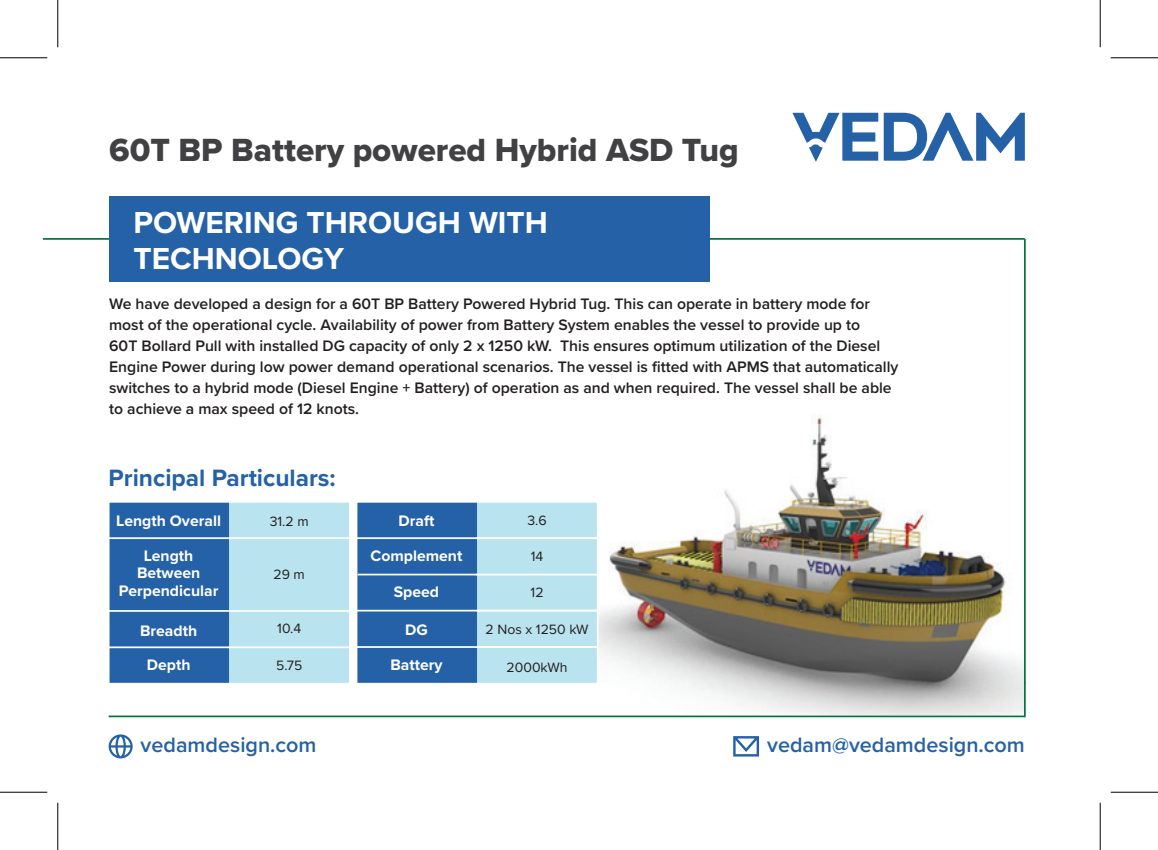
<style>
.page{position:relative;width:1158px;height:850px;background:#fff}
.page>*{position:absolute;margin:0;border:0;box-sizing:border-box;transform-origin:0 0}
.t1{font:33.25px "Proxima Nova Extrabld";color:#414042}
.t2{font:700 31.5px/35.5px "Proxima Nova";color:#fff}
.t3{font:700 24.5px "Proxima Nova";color:#2461a7}
.t4{font:600 21.53px "Proxima Nova";color:#2461a7}
.t5{font:600 15.75px/21px "Proxima Nova";color:#231f20}
.t6{font:700 15.75px/17.5px "Proxima Nova";color:#fff;text-align:center}
.t7{font:14px "Proxima Nova";color:#231f20}
</style>
<div class="page">
<svg style="left:792px;top:113px;width:232px;height:48px"></svg>
<img style="left:599px;top:417px;width:424px;height:263px">
<hr style="left:1023px;top:239px;width:2px;height:444px;background:#0f7147">
<hr style="left:43px;top:238px;width:981px;height:2px;background:#0f7147">
<svg style="left:108px;top:680px;width:918px;height:38px"></svg>
<div style="left:228px;top:502px;width:122px;height:181px;background:#b9e3ef"></div>
<div style="left:476px;top:502px;width:122px;height:181px;background:#b9e3ef"></div>
<div style="left:109px;top:502px;width:119px;height:181px;background:#2461a7"></div>
<div style="left:356px;top:502px;width:120px;height:181px;background:#2461a7"></div>
<div style="left:108px;top:501px;width:242px;height:183px;border:2px solid #fff"></div>
<hr style="left:107px;top:537px;width:121px;height:2px;background:#fff">
<hr style="left:107px;top:610px;width:121px;height:2px;background:#fff">
<hr style="left:107px;top:646px;width:122px;height:2px;background:#fff">
<hr style="left:228px;top:537px;width:121px;height:2px;background:#fff">
<hr style="left:228px;top:610px;width:121px;height:2px;background:#fff">
<hr style="left:228px;top:646px;width:122px;height:2px;background:#fff">
<div style="left:355px;top:501px;width:243px;height:183px;border:2px solid #fff"></div>
<hr style="left:355px;top:537px;width:242px;height:2px;background:#fff">
<hr style="left:356px;top:610px;width:241px;height:1px;background:#fff">
<hr style="left:355px;top:646px;width:242px;height:2px;background:#fff">
<hr style="left:357px;top:573px;width:120px;height:2px;background:#fff">
<hr style="left:476px;top:573px;width:121px;height:2px;background:#fff">
<div style="left:109px;top:196px;width:600px;height:86px;background:#2461a7"></div>
<svg style="left:109px;top:734px;width:24px;height:24px"></svg>
<svg style="left:733px;top:736px;width:26px;height:20px"></svg>
<hr style="left:0;top:57px;width:47px;height:1px;background:#000">
<hr style="left:1110px;top:57px;width:47px;height:1px;background:#000">
<hr style="left:0;top:792px;width:47px;height:1px;background:#000">
<hr style="left:1110px;top:792px;width:47px;height:1px;background:#000">
<hr style="left:57px;top:0;width:1px;height:47px;background:#000">
<hr style="left:57px;top:802px;width:1px;height:48px;background:#000">
<hr style="left:1099px;top:0;width:1px;height:47px;background:#000">
<hr style="left:1099px;top:802px;width:1px;height:48px;background:#000">
<h1 class="t1" style="left:109px;top:126px;width:631px">60T BP Battery powered Hybrid ASD Tug</h1>
<h2 class="t2" style="left:133px;top:204px;width:416px">POWERING THROUGH WITH<br>TECHNOLOGY</h2>
<p class="t5" style="left:109px;top:293px;width:790px">We have developed a design for a 60T BP Battery Powered Hybrid Tug. This can operate in battery mode for most of the operational cycle. Availability of power from Battery System enables the vessel to provide up to<br>60T Bollard Pull with installed DG capacity of only 2 x 1250 kW. This ensures optimum utilization of the Diesel Engine Power during low power demand operational scenarios. The vessel is fitted with APMS that automatically switches to a hybrid mode (Diesel Engine + Battery) of operation as and when required. The vessel shall be able to achieve a max speed of 12 knots.</p>
<h3 class="t3" style="left:109px;top:460px;width:228px">Principal Particulars:</h3>
<p class="t6" style="left:116px;top:511px;width:106px">Length Overall</p>
<p class="t7" style="left:270px;top:510px;width:40px">31.2 m</p>
<p class="t6" style="left:119px;top:546px;width:101px">Length<br>Between<br>Perpendicular</p>
<p class="t6" style="left:140px;top:613px;width:59px;line-height:34.3px">Breadth<br>Depth</p>
<p class="t7" style="left:273px;top:564px;width:33px">29 m</p>
<p class="t7" style="left:277px;top:618px;width:25px">10.4</p>
<p class="t7" style="left:276px;top:655px;width:28px">5.75</p>
<p class="t6" style="left:398px;top:511px;width:38px">Draft</p>
<p class="t6" style="left:370px;top:546px;width:93px">Complement</p>
<p class="t6" style="left:394px;top:583px;width:47px">Speed</p>
<p class="t6" style="left:390px;top:613px;width:54px;line-height:34.3px">DG<br>Battery</p>
<p class="t7" style="left:527px;top:510px;width:21px">3.6</p>
<p class="t7" style="left:530px;top:546px;width:14px">14</p>
<p class="t7" style="left:530px;top:581px;width:14px">12</p>
<p class="t7" style="left:485px;top:618px;width:104px">2 Nos x 1250 kW</p>
<p class="t7" style="left:506px;top:656px;width:62px">2000kWh</p>
<h3 class="t4" style="left:141px;top:728px;width:177px">vedamdesign.com</h3>
<h3 class="t4" style="left:767px;top:728px;width:259px">vedam@vedamdesign.com</h3>
</div>
